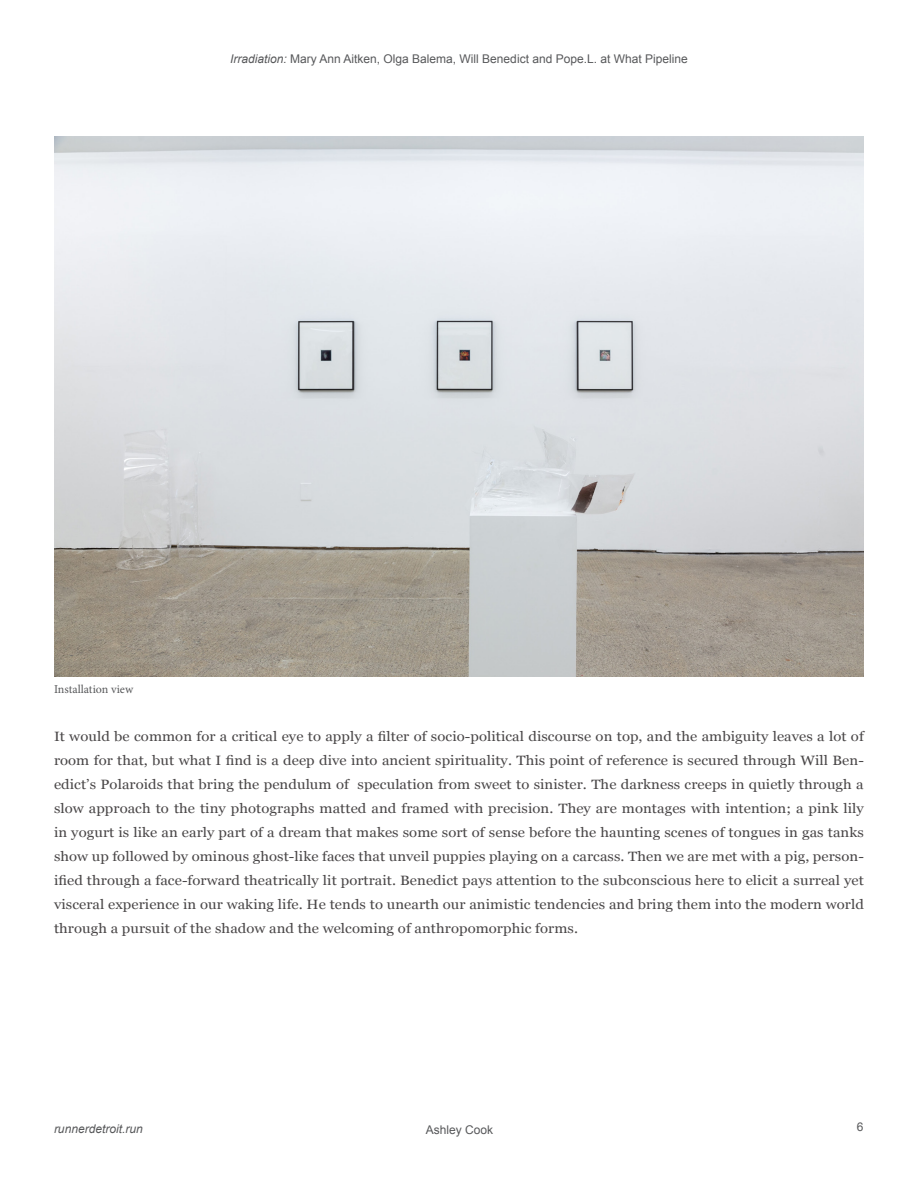
<style>
.page{position:relative;width:918px;height:1188px;background:#fff}
.page>*{position:absolute;margin:0;border:0;box-sizing:border-box;transform-origin:0 0}
.t1{font:13.5px/24px "Georgia";letter-spacing:.005em;color:#494647;text-align:justify;scale:1.1 1}
.t2{font:12px "Arial";color:#57585a}
.t3{font:italic 12px "Arial";color:#57585a}
.t4{font:12px "Minion Pro";color:#57585a}
.s1{font-style:italic}
</style>
<div class="page">
<img style="left:54px;top:137px;width:810px;height:540px">
<p class="t2" style="left:230px;top:51px;width:459px"><span class="s1">Irradiation:</span> Mary Ann Aitken, Olga Balema, Will Benedict and Pope.L. at What Pipeline</p>
<p class="t4" style="left:54px;top:681px;width:81px">Installation view</p>
<p class="t1" style="left:54px;top:724px;width:738px">It would be common for a critical eye to apply a filter of socio-political discourse on top, and the ambiguity leaves a lot of room for that, but what I find is a deep dive into ancient spirituality. This point of reference is secured through Will Ben&shy;edict’s Polaroids that bring the pendulum of speculation from sweet to sinister. The darkness creeps in quietly through a slow approach to the tiny photographs matted and framed with precision. They are montages with intention; a pink lily in yogurt is like an early part of a dream that makes some sort of sense before the haunting scenes of tongues in gas tanks show up followed by ominous ghost-like faces that unveil puppies playing on a carcass. Then we are met with a pig, person&shy;ified through a face-forward theatrically lit portrait. Benedict pays attention to the subconscious here to elicit a surreal yet visceral experience in our waking life. He tends to unearth our animistic tendencies and bring them into the modern world through a pursuit of the shadow and the welcoming of anthropomorphic forms.</p>
<p class="t3" style="left:54px;top:1121px;width:90px">runnerdetroit.run</p>
<p class="t2" style="left:426px;top:1122px;width:69px">Ashley Cook</p>
<p class="t2" style="left:857px;top:1119px;width:8px">6</p>
</div>
